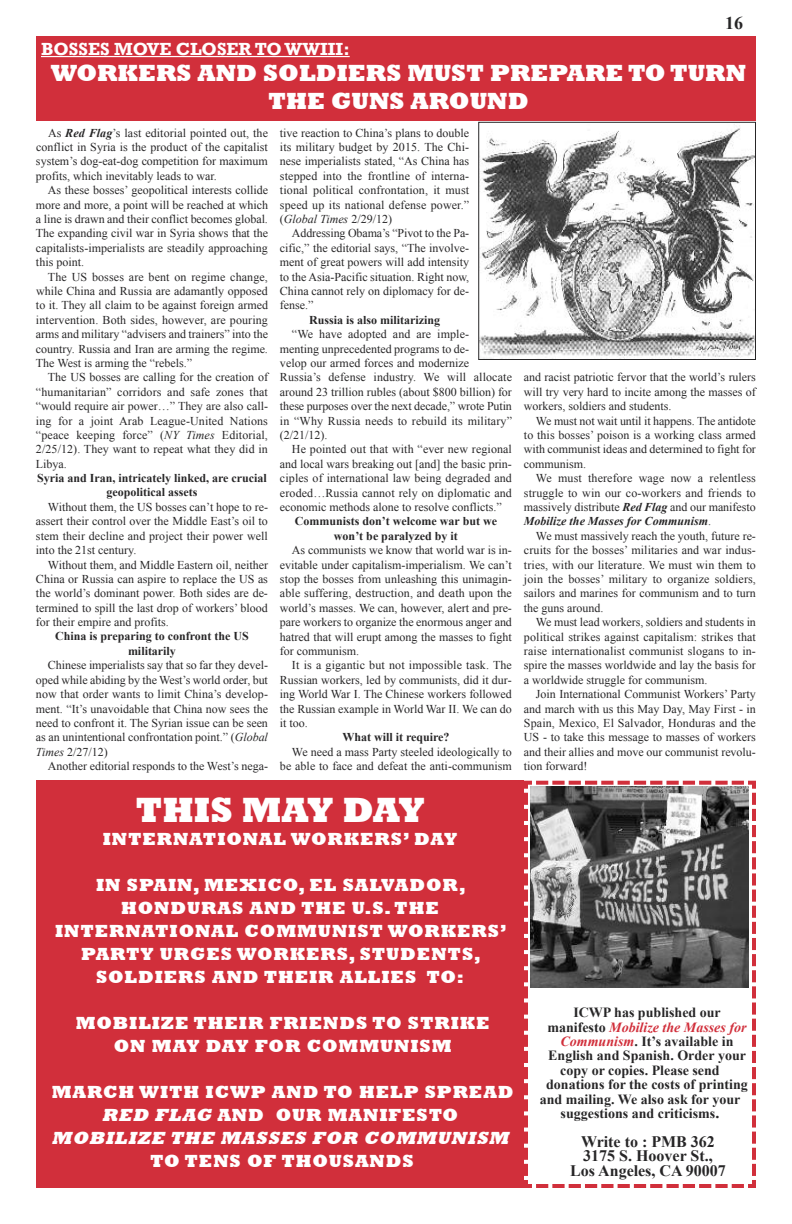
<style>
.page{position:relative;width:792px;height:1224px;background:#fff}
.page>*{position:absolute;margin:0;border:0;box-sizing:border-box;transform-origin:0 0}
.t1{font:800 36px "Rockwell";color:#fff}
.t2{font:800 24px/28.8px "Rockwell";color:#fff;text-align:center}
.t3{font:800 18px/23px "Rockwell";letter-spacing:.05em;color:#fff;text-align:center}
.t4{font:700 18px "Rockwell";color:#fff}
.t5{font:700 18px "Times New Roman";color:#272627}
.t6{font:700 16px/14.4px "Times New Roman";color:#272627;text-align:center}
.t7{font:700 14px/14.4px "Times New Roman";color:#272627;text-align:center}
.t8{font:12px/14.4px "Times New Roman";color:#272627;text-align:justify}
.t9{font:700 12px/14.4px "Times New Roman";color:#272627;text-align:center}
.s1{font-weight:700;font-style:italic}
.s2{font-style:italic}
.s3{font-style:italic;color:#d12f3b}
.s4{font-size:16px}
</style>
<div class="page">
<svg style="left:524px;top:780px;width:232px;height:408px"></svg>
<img style="left:530px;top:787px;width:219px;height:200px">
<div style="left:36px;top:780px;width:488px;height:408px;background:#d12f3b"></div>
<div style="left:36px;top:36px;width:720px;height:85px;background:#d12f3b"></div>
<hr style="left:41px;top:56px;width:309px;height:1px;background:#fff">
<img style="left:480px;top:124px;width:274px;height:234px">
<div style="left:478px;top:122px;width:278px;height:238px;border:1px solid #272627"></div>
<h3 class="t5" style="left:725px;top:13px;width:19px">16</h3>
<h3 class="t4" style="left:41px;top:38px;width:310px">BOSSES MOVE CLOSER TOWWIII:</h3>
<h2 class="t2" style="left:51px;top:58px;width:697px">WORKERS AND SOLDIERS MUST PREPARE TO TURN<br>THE GUNS AROUND</h2>
<p class="t8" style="left:36px;top:125px;width:234px;text-indent:12px">As <span class="s1">Red Flag</span>’s last editorial pointed out, the conflict in Syria is the product of the capitalist system’s dog-eat-dog competition for maximum profits, which inevitably leads to war.</p>
<p class="t8" style="left:36px;top:183px;width:234px;text-indent:12px">As these bosses’ geopolitical interests collide more and more, a point will be reached at which a line is drawn and their conflict becomes global.<br>The expanding civil war in Syria shows that the capitalists-imperialists are steadily approaching this point.</p>
<p class="t8" style="left:36px;top:269px;width:234px;text-indent:12px">The US bosses are bent on regime change, while China and Russia are adamantly opposed to it. They all claim to be against foreign armed intervention. Both sides, however, are pouring arms and military “advisers and trainers” into the country. Russia and Iran are arming the regime.<br>The West is arming the “rebels.”</p>
<p class="t8" style="left:36px;top:370px;width:234px;text-indent:12px">The US bosses are calling for the creation of “humanitarian” corridors and safe zones that “would require air power…” They are also call&shy;ing for a joint Arab League-United Nations “peace keeping force” (<span class="s2">NY Times</span> Editorial, 2/25/12). They want to repeat what they did in Libya.</p>
<p class="t9" style="left:37px;top:471px;width:231px">Syria and Iran, intricately linked, are crucial geopolitical assets</p>
<p class="t8" style="left:36px;top:500px;width:234px;text-indent:12px">Without them, the US bosses can’t hope to re&shy;assert their control over the Middle East’s oil to stem their decline and project their power well into the 21st century.</p>
<p class="t8" style="left:36px;top:557px;width:234px;text-indent:12px">Without them, and Middle Eastern oil, neither China or Russia can aspire to replace the US as the world’s dominant power. Both sides are de&shy;termined to spill the last drop of workers’ blood for their empire and profits.</p>
<p class="t9" style="left:55px;top:629px;width:195px">China is preparing to confront the US militarily</p>
<p class="t8" style="left:36px;top:658px;width:234px;text-indent:12px">Chinese imperialists say that so far they devel&shy;oped while abiding by the West’s world order, but now that order wants to limit China’s develop&shy;ment. “It’s unavoidable that China now sees the need to confront it. The Syrian issue can be seen as an unintentional confrontation point.” (<span class="s2">Global Times</span> 2/27/12)</p>
<p class="t8" style="left:48px;top:759px;width:222px">Another editorial responds to the West’s nega-</p>
<p class="t8" style="left:280px;top:125px;width:191px">tive reaction to China’s plans to double its military budget by 2015. The Chi&shy;nese imperialists stated, “As China has stepped into the frontline of interna&shy;tional political confrontation, it must speed up its national defense power.” (<span class="s2">Global Times</span> 2/29/12)</p>
<p class="t8" style="left:280px;top:226px;width:191px;text-indent:12px">Addressing Obama’s “Pivot to the Pa&shy;cific,” the editorial says, “The involve&shy;ment of great powers will add intensity to the Asia-Pacific situation. Right now, China cannot rely on diplomacy for de&shy;fense.”</p>
<p class="t9" style="left:309px;top:312px;width:133px">Russia is also militarizing</p>
<p class="t8" style="left:280px;top:327px;width:234px;text-align:left;text-indent:12px">“We have adopted and are imple-<br>menting unprecedented programs to de-<br>velop our armed forces and modernize Russia’s defense industry. We will allocate around 23 trillion rubles (about $800 billion) for these purposes over the next decade,” wrote Putin in “Why Russia needs to rebuild its military” (2/21/12).</p>
<p class="t8" style="left:280px;top:442px;width:234px;text-indent:12px">He pointed out that with “ever new regional and local wars breaking out [and] the basic prin&shy;ciples of international law being degraded and eroded…Russia cannot rely on diplomatic and economic methods alone to resolve conflicts.”</p>
<p class="t9" style="left:295px;top:514px;width:204px">Communists don’t welcome war but we won’t be paralyzed by it</p>
<p class="t8" style="left:280px;top:543px;width:234px;text-indent:12px">As communists we know that world war is in&shy;evitable under capitalism-imperialism. We can’t stop the bosses from unleashing this unimagin&shy;able suffering, destruction, and death upon the world’s masses. We can, however, alert and pre&shy;pare workers to organize the enormous anger and hatred that will erupt among the masses to fight for communism.</p>
<p class="t8" style="left:280px;top:658px;width:234px;text-indent:12px">It is a gigantic but not impossible task. The Russian workers, led by communists, did it dur&shy;ing World War I. The Chinese workers followed the Russian example in World War II. We can do it too.</p>
<p class="t9" style="left:342px;top:730px;width:109px">What will it require?</p>
<p class="t8" style="left:280px;top:745px;width:234px;text-align:right">We need a mass Party steeled ideologically to be able to face and defeat the anti-communism</p>
<h1 class="t1" style="left:135px;top:788px;width:291px">THIS MAY DAY</h1>
<h3 class="t3" style="left:103px;top:827px;width:356px">INTERNATIONAL WORKERS’ DAY</h3>
<h3 class="t3" style="left:55px;top:873px;width:454px">IN SPAIN, MEXICO, EL SALVADOR,<br>HONDURAS AND THE U.S.THE<br>INTERNATIONAL COMMUNIST WORKERS’<br>PARTY URGES WORKERS, STUDENTS,<br>SOLDIERS AND THEIR ALLIES TO:</h3>
<h3 class="t3" style="left:76px;top:1011px;width:415px">MOBILIZE THEIR FRIENDS TO STRIKE<br>ON MAY DAY FOR COMMUNISM</h3>
<h3 class="t3" style="left:52px;top:1080px;width:464px">MARCH WITH ICWP AND TO HELP SPREAD<br><span class="s2">REDFLAG</span>AND OUR MANIFESTO<br><span class="s2">MOBILIZE THE MASSES FOR COMMUNISM</span></h3>
<h3 class="t3" style="left:150px;top:1149px;width:265px">TO TENS OF THOUSANDS</h3>
<p class="t8" style="left:524px;top:370px;width:234px">and racist patriotic fervor that the world’s rulers will try very hard to incite among the masses of workers, soldiers and students.</p>
<p class="t8" style="left:524px;top:413px;width:234px;text-indent:12px">We must not wait until it happens. The antidote to this bosses’ poison is a working class armed with communist ideas and determined to fight for communism.</p>
<p class="t8" style="left:524px;top:471px;width:234px;text-indent:12px">We must therefore wage now a relentless struggle to win our co-workers and friends to massively distribute <span class="s1">Red Flag</span> and our manifesto <span class="s1">Mobilize the Masses for Communism</span>.</p>
<p class="t8" style="left:524px;top:529px;width:234px;text-indent:12px">We must massively reach the youth, future re&shy;cruits for the bosses’ militaries and war indus&shy;tries, with our literature. We must win them to join the bosses’ military to organize soldiers, sailors and marines for communism and to turn the guns around.</p>
<p class="t8" style="left:524px;top:615px;width:234px;text-indent:12px">We must lead workers, soldiers and students in political strikes against capitalism: strikes that raise internationalist communist slogans to in&shy;spire the masses worldwide and lay the basis for a worldwide struggle for communism.</p>
<p class="t8" style="left:524px;top:687px;width:234px;text-indent:12px">Join International Communist Workers’ Party and march with us this May Day, May First - in Spain, Mexico, El Salvador, Honduras and the US - to take this message to masses of workers and their allies and move our communist revolu&shy;tion forward!</p>
<p class="t7" style="left:540px;top:1005px;width:209px">ICWP has published our manifesto <span class="s3">Mobilize the Masses for<br>Communism</span>. It’s available in<br>English and Spanish. Order your copy or copies. Please send donations for the costs of printing and mailing. We also ask for your suggestions and criticisms<span class="s4">.</span></p>
<h3 class="t6" style="left:570px;top:1134px;width:157px">Write to : PMB 362<br>3175 S. Hoover St.,<br>Los Angeles, CA 90007</h3>
</div>
